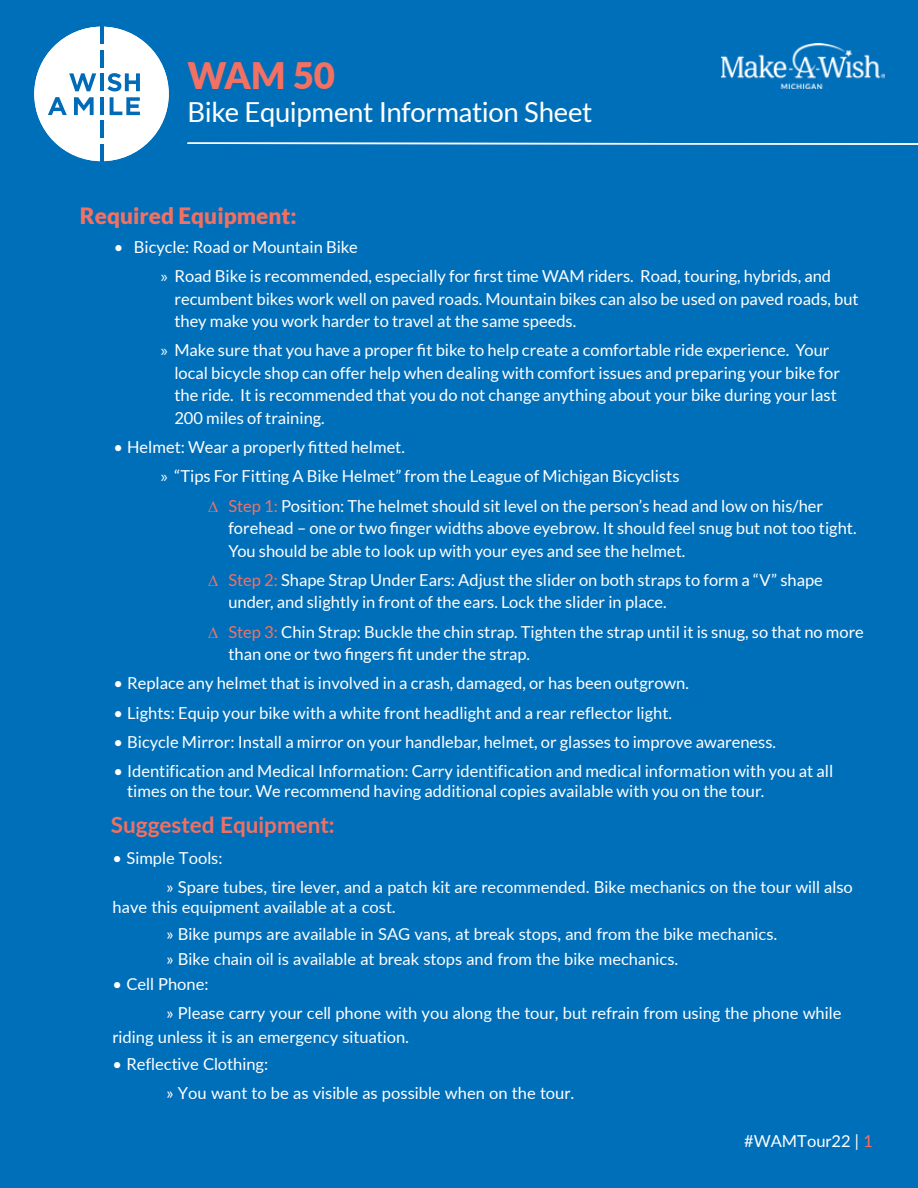
<style>
.page{position:relative;width:918px;height:1188px;background:#006fba}
.page>*{position:absolute;margin:0;border:0;box-sizing:border-box;transform-origin:0 0}
.t1{font:900 36.6px "Lato";color:#f37163}
.t2{font:27.6px "Lato";letter-spacing:-.015em;color:#fff}
.t3{font:700 22.5px "Lato";color:#f27062}
.t4{font:900 22.5px "Lato";color:#f37163}
.t5{font:16.5px/22.5px "Lato";color:#fff}
.s1{color:#f27062}
.s2{font-family:"Myriad Pro"}
.s3{font-family:"Century Gothic";color:#f37163}
.s4{color:#f37163}
</style>
<div class="page">
<img style="left:721px;top:43px;width:164px;height:46px">
<div style="left:34px;top:27px;width:135px;height:134px;background:#fff;border-radius:50%"></div>
<svg style="left:48px;top:97px;width:19px;height:18px"></svg>
<hr style="left:100px;top:97px;width:4px;height:18px;background:#006bb6">
<svg style="left:110px;top:97px;width:30px;height:18px"></svg>
<svg style="left:69px;top:73px;width:27px;height:18px"></svg>
<hr style="left:100px;top:73px;width:4px;height:18px;background:#006bb6">
<svg style="left:107px;top:73px;width:33px;height:18px"></svg>
<hr style="left:100px;top:121px;width:4px;height:17px;background:#006bb6">
<hr style="left:100px;top:50px;width:4px;height:18px;background:#006bb6">
<hr style="left:100px;top:27px;width:4px;height:17px;background:#006bb6">
<hr style="left:100px;top:144px;width:4px;height:17px;background:#006bb6">
<svg style="left:74px;top:97px;width:20px;height:18px"></svg>
<svg style="left:187px;top:142px;width:731px;height:3px"></svg>
<h1 class="t1" style="left:188px;top:55px;width:149px">WAM 50</h1>
<h2 class="t2" style="left:188px;top:97px;width:407px">Bike Equipment Information Sheet</h2>
<h3 class="t4" style="left:80px;top:202px;width:218px">Required E<span class="s1">quipment</span>:</h3>
<p class="t5" style="left:161px;top:232px;width:672px;line-height:29.2px;text-indent:-47px">• Bicycle: Road or Mountain Bike<br><span class="s2">»</span> Road Bike is recommended, especially for first time WAM riders. Road, touring, hybrids, and</p>
<p class="t5" style="left:174px;top:287px;width:686px">recumbent bikes work well on paved roads. Mountain bikes can also be used on paved roads, but they make you work harder to travel at the same speeds.</p>
<p class="t5" style="left:174px;top:339px;width:667px;text-indent:-13px"><span class="s2">»</span> Make sure that you have a proper fit bike to help create a comfortable ride experience. Your local bicycle shop can offer help when dealing with comfort issues and preparing your bike for the ride. It is recommended that you do not change anything about your bike during your last 200 miles of training.</p>
<p class="t5" style="left:114px;top:436px;width:293px">• Helmet: Wear a properly fitted helmet.</p>
<p class="t5" style="left:161px;top:465px;width:520px"><span class="s2">»</span> “Tips For Fitting A Bike Helmet” from the League of Michigan Bicyclists</p>
<p class="t5" style="left:208px;top:494px;width:617px"><span class="s3">∆</span> <span class="s4">Step 1:</span> Position: The helmet should sit level on the person’s head and low on his/her</p>
<p class="t5" style="left:228px;top:517px;width:630px">forehead – one or two finger widths above eyebrow. It should feel snug but not too tight.<br>You should be able to look up with your eyes and see the helmet.</p>
<p class="t5" style="left:228px;top:569px;width:596px;text-indent:-20px"><span class="s3">∆</span> <span class="s4">Step 2:</span> Shape Strap Under Ears: Adjust the slider on both straps to form a “V” shape under, and slightly in front of the ears. Lock the slider in place.</p>
<p class="t5" style="left:228px;top:620px;width:637px;text-indent:-20px"><span class="s3">∆</span> <span class="s4">Step 3:</span> Chin Strap: Buckle the chin strap. Tighten the strap until it is snug, so that no more than one or two fingers fit under the strap.</p>
<p class="t5" style="left:114px;top:672px;width:577px">• Replace any helmet that is involved in a crash, damaged, or has been outgrown.</p>
<p class="t5" style="left:114px;top:701px;width:560px">• Lights: Equip your bike with a white front headlight and a rear reflector light.</p>
<p class="t5" style="left:114px;top:731px;width:664px">• Bicycle Mirror: Install a mirror on your handlebar, helmet, or glasses to improve awareness.</p>
<p class="t5" style="left:127px;top:761px;width:708px;line-height:19.8px;text-indent:-13px">• Identification and Medical Information: Carry identification and medical information with you at all times on the tour. We recommend having additional copies available with you on the tour.</p>
<h3 class="t3" style="left:111px;top:809px;width:225px">Suggested Equipment:</h3>
<p class="t5" style="left:167px;top:843px;width:688px;line-height:29.4px;text-indent:-54px">• Simple Tools:<br>» Spare tubes, tire lever, and a patch kit are recommended. Bike mechanics on the tour will also</p>
<p class="t5" style="left:167px;top:893px;width:612px;line-height:26.2px;text-indent:-54px">have this equipment available at a cost.<br>» Bike pumps are available in SAG vans, at break stops, and from the bike mechanics. » Bike chain oil is available at break stops and from the bike mechanics.</p>
<p class="t5" style="left:167px;top:968px;width:676px;line-height:29.2px;text-indent:-54px">• Cell Phone:<br>» Please carry your cell phone with you along the tour, but refrain from using the phone while</p>
<p class="t5" style="left:113px;top:1025px;width:298px">riding unless it is an emergency situation.</p>
<p class="t5" style="left:167px;top:1048px;width:409px;line-height:29.2px;text-indent:-54px">• Reflective Clothing:<br>» You want to be as visible as possible when on the tour.</p>
<p class="t5" style="left:744px;top:1129px;width:130px">#WAMTour22 | <span class="s1">1</span></p>
</div>
